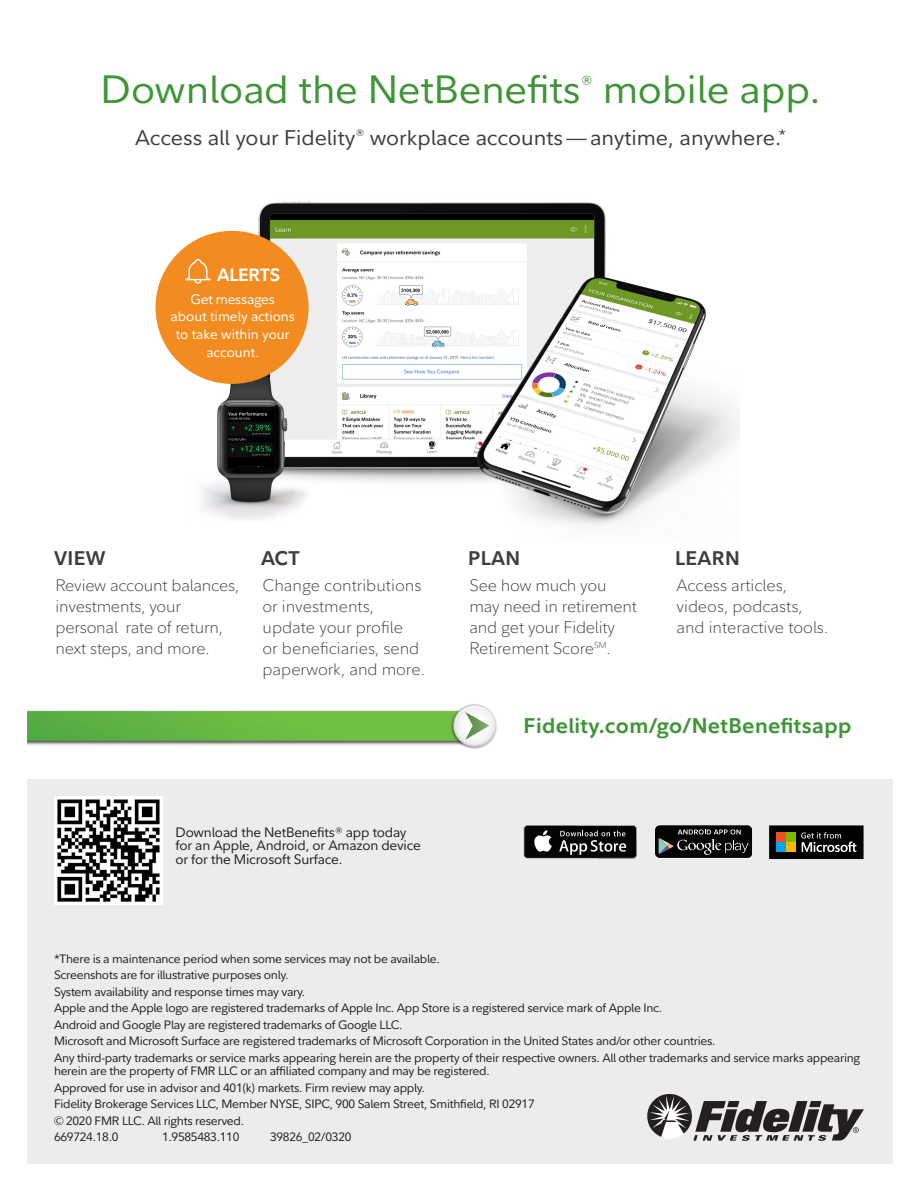
<style>
.page{position:relative;width:918px;height:1188px;background:#fff}
.page>*{position:absolute;margin:0;border:0;box-sizing:border-box;transform-origin:0 0}
.t1{font:39px "Fidelity Sans";color:#3f9537}
.t2{font:21px "Fidelity Sans";color:#3e3e3f}
.t3{font:700 21px "Fidelity Sans";letter-spacing:.02em;color:#3f9537}
.t4{font:700 19.5px "Fidelity Sans";letter-spacing:.02em;color:#3e3e3f}
.t5{font:700 17.55px "Fidelity Sans";letter-spacing:-.01em;color:#fff}
.t6{font:300 16.5px/21px "Fidelity Sans";letter-spacing:-.01em;color:#3e3e3f}
.t7{font:13.5px/13.8px "Fidelity Sans";letter-spacing:-.01em;color:#231f20}
.t8{font:13.5px/17.5px "Fidelity Sans";color:#fff;text-align:center}
.t9{font:12px/13.5px "Fidelity Sans";letter-spacing:-.02em;color:#231f20}
</style>
<div class="page">
<img style="left:161px;top:201px;width:579px;height:325px">
<div style="left:27px;top:780px;width:865px;height:384px;background:#ececee"></div>
<svg style="left:647px;top:1094px;width:217px;height:47px"></svg>
<img style="left:55px;top:796px;width:108px;height:108px">
<svg style="left:524px;top:825px;width:113px;height:34px"></svg>
<div style="left:524px;top:826px;width:112px;height:32px;background:#040503;border-radius:3px"></div>
<svg style="left:534px;top:830px;width:18px;height:22px"></svg>
<img style="left:577px;top:825px;width:60px;height:34px">
<svg style="left:559px;top:831px;width:67px;height:24px"></svg>
<div style="left:654px;top:825px;width:99px;height:33px;background:#040503;border-radius:5px"></div>
<div style="left:654px;top:824px;width:99px;height:35px;border:1px solid #fff;border-radius:5px"></div>
<svg style="left:659px;top:829px;width:90px;height:26px"></svg>
<svg style="left:769px;top:825px;width:95px;height:34px;background:#2f2f24"></svg>
<div style="left:156px;top:231px;width:153px;height:153px;background:#f28b20;border-radius:50%"></div>
<svg style="left:185px;top:259px;width:26px;height:25px"></svg>
<img style="left:465px;top:704px;width:32px;height:45px">
<svg style="left:453px;top:704px;width:43px;height:43px"></svg>
<svg style="left:27px;top:706px;width:468px;height:41px"></svg>
<p class="t1" style="left:101px;top:63px;width:722px">Download the NetBenefits<sup>®</sup> mobile app.</p>
<p class="t2" style="left:135px;top:124px;width:653px">Access all your Fidelity<sup>®</sup> workplace accounts — anytime, anywhere.<sup>*</sup></p>
<p class="t5" style="left:217px;top:263px;width:65px">ALERTS</p>
<p class="t8" style="left:171px;top:290px;width:126px">Get messages<br>about timely actions to take within your account.</p>
<p class="t4" style="left:54px;top:545px;width:53px">VIEW</p>
<p class="t6" style="left:56px;top:574px;width:185px">Review account balances, investments, your personal rate of return, next steps, and more.</p>
<p class="t4" style="left:261px;top:545px;width:40px">ACT</p>
<p class="t6" style="left:262px;top:574px;width:164px">Change contributions or investments, update your profile<br>or beneficiaries, send paperwork, and more.</p>
<p class="t7" style="left:176px;top:825px;width:247px">Download the NetBenefits® app today for an Apple, Android, or Amazon device or for the Microsoft Surface.</p>
<p class="t4" style="left:468px;top:545px;width:54px">PLAN</p>
<p class="t6" style="left:470px;top:574px;width:169px">See how much you may need in retirement and get your Fidelity<br>Retirement Score<sup>SM</sup>.</p>
<p class="t4" style="left:675px;top:545px;width:66px">LEARN</p>
<p class="t6" style="left:676px;top:574px;width:153px">Access articles, videos, podcasts, and interactive tools.</p>
<p class="t3" style="left:524px;top:712px;width:329px">Fidelity.com/go/NetBenefitsapp</p>
<p class="t9" style="left:54px;top:952px;width:387px">*There is a maintenance period when some services may not be available.</p>
<p class="t9" style="left:54px;top:968px;width:236px">Screenshots are for illustrative purposes only.</p>
<p class="t9" style="left:54px;top:985px;width:253px">System availability and response times may vary.</p>
<p class="t9" style="left:54px;top:1001px;width:610px">Apple and the Apple logo are registered trademarks of Apple Inc. App Store is a registered service mark of Apple Inc.</p>
<p class="t9" style="left:54px;top:1018px;width:350px">Android and Google Play are registered trademarks of Google LLC.</p>
<p class="t9" style="left:54px;top:1034px;width:663px">Microsoft and Microsoft Surface are registered trademarks of Microsoft Corporation in the United States and/or other countries.</p>
<p class="t9" style="left:54px;top:1051px;width:808px">Any third-party trademarks or service marks appearing herein are the property of their respective owners. All other trademarks and service marks appearing herein are the property of FMR LLC or an affiliated company and may be registered.</p>
<p class="t9" style="left:54px;top:1081px;width:372px">Approved for use in advisor and 401(k) markets. Firm review may apply.</p>
<p class="t9" style="left:54px;top:1097px;width:482px">Fidelity Brokerage Services LLC, Member NYSE, SIPC, 900 Salem Street, Smithfield, RI 02917</p>
<p class="t9" style="left:54px;top:1114px;width:192px">© 2020 FMR LLC. All rights reserved.</p>
<p class="t9" style="left:54px;top:1130px;width:66px">669724.18.0</p>
<p class="t9" style="left:162px;top:1130px;width:79px">1.9585483.110</p>
<p class="t9" style="left:270px;top:1130px;width:83px">39826_02/0320</p>
</div>
